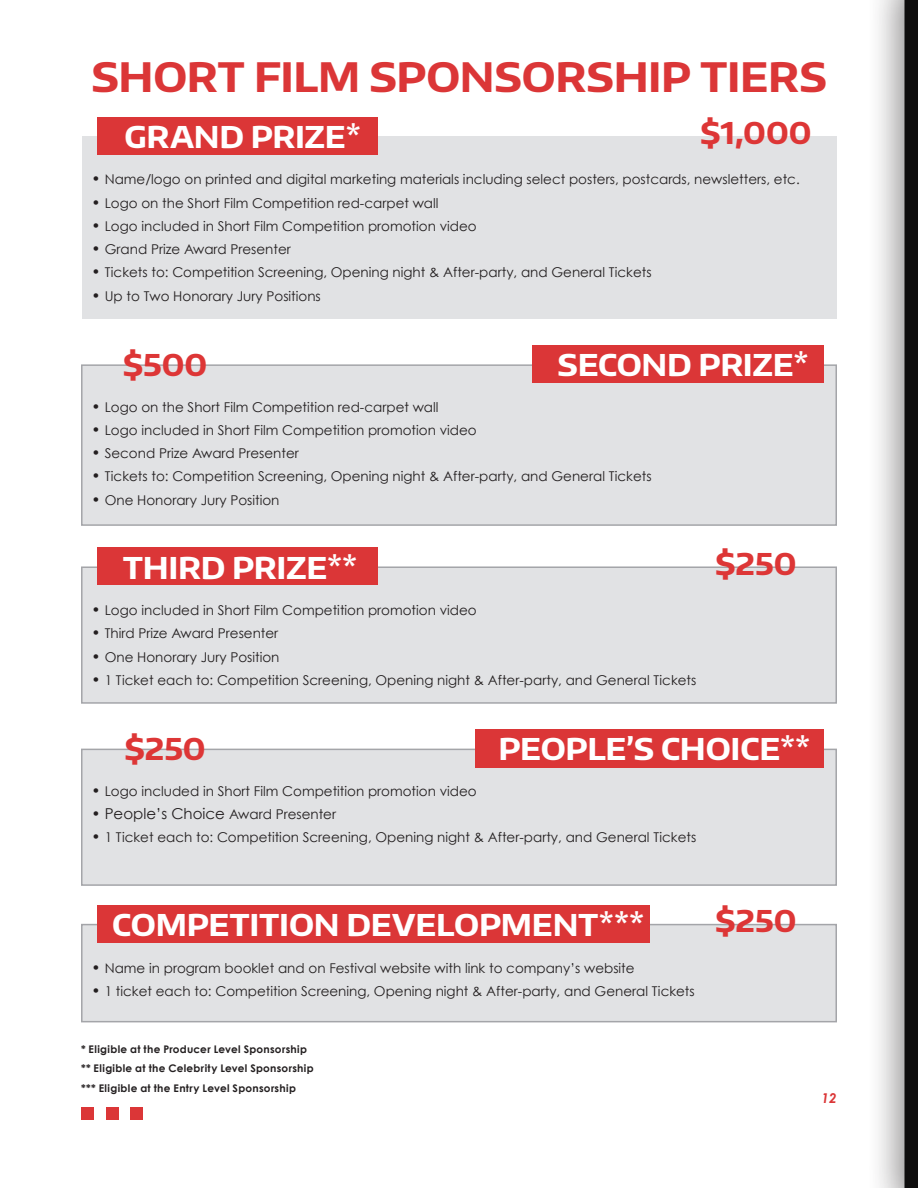
<style>
.page{position:relative;width:918px;height:1188px;background:#fff}
.page>*{position:absolute;margin:0;border:0;box-sizing:border-box;transform-origin:0 0}
.Subhead{font:700 40.5px "Encode Sans Wide";letter-spacing:-.01em;color:#db3637}
.Subhead-2{font:700 30px "Encode Sans Wide";letter-spacing:-.01em;color:#fff}
.Subhead-3{font:700 30px "Encode Sans Wide";letter-spacing:-.005em;color:#dd3636}
.Sub_Sub{font:15px "Century Gothic";color:#231f20}
.Sub_Sub-2{font:13.5px "Century Gothic";color:#231f20}
.t1{font:italic 700 13.5px "Century Gothic";color:#db3637}
.Sub_Sub-3{font:700 10.5px "Century Gothic";letter-spacing:.03em;color:#231f20}
.s1{font-size:15px}
.s2{font-size:13.5px}
</style>
<div class="page">
<div style="left:81px;top:1107px;width:13px;height:13px;background:#db3637"></div>
<div style="left:106px;top:1107px;width:12px;height:13px;background:#db3637"></div>
<div style="left:131px;top:1107px;width:12px;height:13px;background:#db3637"></div>
<div style="left:82px;top:136px;width:754px;height:183px;background:#e1e2e4"></div>
<div style="left:97px;top:117px;width:281px;height:37px;background:#db3637"></div>
<div style="left:81px;top:364px;width:756px;height:162px;background:#e1e2e4;border:2px solid #a4a5a9"></div>
<div style="left:532px;top:346px;width:292px;height:37px;background:#db3637"></div>
<div style="left:81px;top:566px;width:756px;height:138px;background:#e1e2e4;border:2px solid #a4a5a9"></div>
<div style="left:97px;top:548px;width:281px;height:37px;background:#db3637"></div>
<div style="left:81px;top:749px;width:756px;height:137px;background:#e1e2e4;border:2px solid #a4a5a9"></div>
<div style="left:475px;top:729px;width:349px;height:38px;background:#db3637"></div>
<div style="left:81px;top:924px;width:756px;height:98px;background:#e1e2e4;border:2px solid #a4a5a9"></div>
<div style="left:97px;top:905px;width:552px;height:37px;background:#db3637"></div>
<div style="left:866px;top:0;width:52px;height:1188px;background:#231f20;opacity:.75"></div>
<svg style="left:904px;top:0;width:14px;height:1188px"></svg>
<p class="Subhead" style="left:91px;top:50px;width:737px">SHORT FILM SPONSORSHIP TIERS</p>
<p class="Subhead-2" style="left:124px;top:117px;width:238px">GRAND PRIZE*</p>
<p class="Subhead-3" style="left:700px;top:113px;width:113px">$1,000</p>
<p class="Sub_Sub-2" style="left:91px;top:171px;width:710px"><span class="s1">•</span> Name/logo on printed and digital marketing materials including select posters, postcards, newsletters, etc.</p>
<p class="Sub_Sub-2" style="left:91px;top:195px;width:349px"><span class="s1">•</span> Logo on the Short Film Competition red-carpet wall</p>
<p class="Sub_Sub-2" style="left:91px;top:218px;width:387px"><span class="s1">•</span> Logo included in Short Film Competition promotion video</p>
<p class="Sub_Sub-2" style="left:91px;top:241px;width:201px"><span class="s1">•</span> Grand Prize Award Presenter</p>
<p class="Sub_Sub-2" style="left:91px;top:264px;width:562px"><span class="s1">•</span> Tickets to: Competition Screening, Opening night &amp; After-party, and General Tickets</p>
<p class="Sub_Sub-2" style="left:91px;top:288px;width:231px"><span class="s1">•</span> Up to Two Honorary Jury Positions</p>
<p class="Subhead-3" style="left:123px;top:345px;width:86px">$500</p>
<p class="Subhead-2" style="left:558px;top:345px;width:253px">SECOND PRIZE*</p>
<p class="Sub_Sub-2" style="left:91px;top:398px;width:349px"><span class="s1">•</span> Logo on the Short Film Competition red-carpet wall</p>
<p class="Sub_Sub-2" style="left:91px;top:422px;width:387px"><span class="s1">•</span> Logo included in Short Film Competition promotion video</p>
<p class="Sub_Sub-2" style="left:91px;top:445px;width:209px"><span class="s1">•</span> Second Prize Award Presenter</p>
<p class="Sub_Sub-2" style="left:91px;top:468px;width:562px"><span class="s1">•</span> Tickets to: Competition Screening, Opening night &amp; After-party, and General Tickets</p>
<p class="Sub_Sub-2" style="left:91px;top:491px;width:190px"><span class="s1">•</span> One Honorary Jury Position</p>
<p class="Subhead-2" style="left:123px;top:548px;width:236px">THIRD PRIZE**</p>
<p class="Subhead-3" style="left:715px;top:544px;width:83px">$250</p>
<p class="Sub_Sub-2" style="left:91px;top:602px;width:387px"><span class="s1">•</span> Logo included in Short Film Competition promotion video</p>
<p class="Sub_Sub-2" style="left:91px;top:625px;width:188px"><span class="s1">•</span> Third Prize Award Presenter</p>
<p class="Sub_Sub-2" style="left:91px;top:649px;width:190px"><span class="s1">•</span> One Honorary Jury Position</p>
<p class="Sub_Sub-2" style="left:91px;top:672px;width:606px"><span class="s1">•</span> 1 Ticket each to: Competition Screening, Opening night &amp; After-party, and General Tickets</p>
<p class="Subhead-3" style="left:124px;top:729px;width:83px">$250</p>
<p class="Subhead-2" style="left:498px;top:729px;width:314px">PEOPLE’S CHOICE**</p>
<p class="Sub_Sub-2" style="left:91px;top:783px;width:387px"><span class="s1">•</span> Logo included in Short Film Competition promotion video</p>
<p class="Sub_Sub" style="left:91px;top:804px;width:246px">• People’s Choice <span class="s2">Award Presenter</span></p>
<p class="Sub_Sub-2" style="left:91px;top:829px;width:606px"><span class="s1">•</span> 1 Ticket each to: Competition Screening, Opening night &amp; After-party, and General Tickets</p>
<p class="Subhead-2" style="left:112px;top:906px;width:534px">COMPETITION DEVELOPMENT***</p>
<p class="Subhead-3" style="left:715px;top:901px;width:83px">$250</p>
<p class="Sub_Sub-2" style="left:91px;top:959px;width:545px"><span class="s1">•</span> Name in program booklet and on Festival website with link to company’s website</p>
<p class="Sub_Sub-2" style="left:91px;top:983px;width:605px"><span class="s1">•</span> 1 ticket each to: Competition Screening, Opening night &amp; After-party, and General Tickets</p>
<p class="Sub_Sub-3" style="left:81px;top:1042px;width:228px">* Eligible at the Producer Level Sponsorship</p>
<p class="Sub_Sub-3" style="left:81px;top:1062px;width:234px">** Eligible at the Celebrity Level Sponsorship</p>
<p class="Sub_Sub-3" style="left:81px;top:1081px;width:217px">*** Eligible at the Entry Level Sponsorship</p>
<p class="t1" style="left:822px;top:1089px;width:17px">12</p>
</div>
